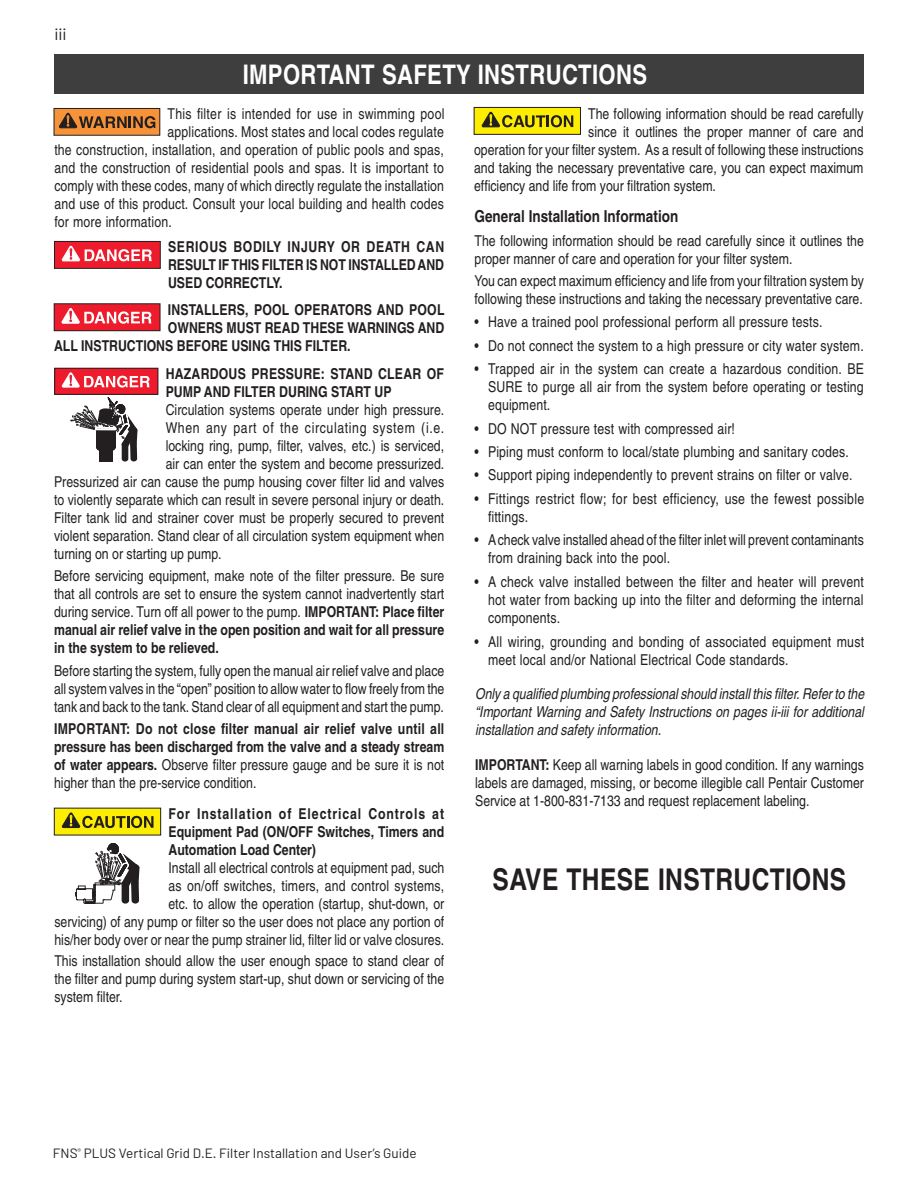
<style>
.page{position:relative;width:918px;height:1188px;background:#fff}
.page>*{position:absolute;margin:0;border:0;box-sizing:border-box;transform-origin:0 0}
.t1{font:700 condensed 30px "Helvetica";letter-spacing:.01em;color:#231f20}
.t2{font:700 condensed 27px "Helvetica";letter-spacing:.01em;color:#fff}
.warn_txt{font:700 condensed 16.5px "Helvetica";color:#231f20}
.t3{font:16.5px "Barlow";color:#231f20}
.Body_Text{font:condensed 15px/18px "Helvetica";color:#231f20;text-align:justify}
.Body_text{font:condensed 15px/18px "Helvetica";letter-spacing:.01em;color:#231f20}
.Body_Text-2{font:700 condensed 15px/18px "Helvetica";color:#231f20;text-align:justify}
.warn_txt-2{font:condensed 15px/18px "Helvetica";color:#231f20}
.TrademarksDisclaimer{font:condensed 15px/18px "Helvetica";color:#231f20;text-align:justify}
.TrademarksDisclaimer-2{font:italic condensed 15px/18px "Helvetica";color:#231f20;text-align:justify}
.Body_Text-3{font:condensed 15px "Helvetica";letter-spacing:.04em;color:#231f20}
.t4{font:13.5px "Barlow";color:#231f20}
.s1{font-weight:700}
.s2{font-weight:400}
</style>
<div class="page">
<div style="left:54px;top:54px;width:810px;height:40px;background:#3e3e3f"></div>
<svg style="left:71px;top:397px;width:66px;height:65px"></svg>
<div style="left:55px;top:368px;width:103px;height:26px;background:#ee1b2c"></div>
<div style="left:54px;top:368px;width:104px;height:27px;border:1px solid #231f20"></div>
<svg style="left:62px;top:372px;width:88px;height:16px"></svg>
<div style="left:474px;top:107px;width:106px;height:27px;background:#fded02"></div>
<div style="left:474px;top:107px;width:107px;height:28px;border:1px solid #231f20"></div>
<svg style="left:481px;top:111px;width:92px;height:17px"></svg>
<svg style="left:75px;top:843px;width:64px;height:61px"></svg>
<div style="left:54px;top:808px;width:107px;height:27px;background:#fded02"></div>
<svg style="left:62px;top:812px;width:92px;height:16px"></svg>
<div style="left:54px;top:241px;width:106px;height:27px;background:#ee1b2c"></div>
<div style="left:54px;top:241px;width:107px;height:28px;border:1px solid #231f20"></div>
<svg style="left:62px;top:245px;width:90px;height:17px"></svg>
<div style="left:54px;top:304px;width:106px;height:27px;background:#ee1b2c"></div>
<div style="left:54px;top:303px;width:107px;height:28px;border:1px solid #231f20"></div>
<svg style="left:61px;top:308px;width:91px;height:16px"></svg>
<div style="left:54px;top:108px;width:106px;height:27px;background:#f69238"></div>
<div style="left:54px;top:108px;width:106px;height:28px;border:1px solid #231f20"></div>
<svg style="left:59px;top:112px;width:96px;height:17px"></svg>
<p class="t3" style="left:54px;top:23px;width:14px">iii</p>
<p class="t2" style="left:243px;top:58px;width:406px">IMPORTANT SAFETY INSTRUCTIONS</p>
<p class="Body_text" style="left:168px;top:104px;width:278px">This filter is intended for use in swimming pool</p>
<p class="Body_text" style="left:168px;top:122px;width:278px">applications. Most states and local codes regulate</p>
<p class="Body_text" style="left:54px;top:140px;width:391px">the construction, installation, and operation of public pools and spas,</p>
<p class="Body_text" style="left:54px;top:158px;width:391px">and the construction of residential pools and spas. It is important to</p>
<p class="Body_text" style="left:54px;top:176px;width:391px">comply with these codes, many of which directly regulate the installation</p>
<p class="Body_text" style="left:54px;top:194px;width:391px">and use of this product. Consult your local building and health codes</p>
<p class="Body_text" style="left:54px;top:212px;width:119px">for more information.</p>
<p class="Body_Text-2" style="left:168px;top:238px;width:278px">SERIOUS BODILY INJURY OR DEATH CAN RESULT IF THIS FILTER IS NOT INSTALLED AND USED CORRECTLY.</p>
<p class="Body_Text-2" style="left:168px;top:300px;width:278px">INSTALLERS, POOL OPERATORS AND POOL</p>
<p class="Body_Text-2" style="left:168px;top:318px;width:278px">OWNERS MUST READ THESE WARNINGS AND</p>
<p class="Body_Text-2" style="left:54px;top:336px;width:298px">ALL INSTRUCTIONS BEFORE USING THIS FILTER.</p>
<p class="Body_Text-2" style="left:166px;top:365px;width:280px">HAZARDOUS PRESSURE: STAND CLEAR OF<br>PUMP AND FILTER DURING START UP</p>
<p class="Body_Text" style="left:166px;top:401px;width:280px">Circulation systems operate under high pressure.</p>
<p class="Body_Text-3" style="left:166px;top:419px;width:280px">When any part of the circulating system (i.e.</p>
<p class="Body_Text" style="left:166px;top:437px;width:280px">locking ring, pump, filter, valves, etc.) is serviced,</p>
<p class="Body_Text" style="left:166px;top:455px;width:280px">air can enter the system and become pressurized.</p>
<p class="Body_Text" style="left:54px;top:473px;width:392px">Pressurized air can cause the pump housing cover filter lid and valves</p>
<p class="Body_Text" style="left:54px;top:491px;width:392px">to violently separate which can result in severe personal injury or death.</p>
<p class="Body_Text" style="left:54px;top:509px;width:392px">Filter tank lid and strainer cover must be properly secured to prevent</p>
<p class="Body_Text" style="left:54px;top:527px;width:392px">violent separation. Stand clear of all circulation system equipment when</p>
<p class="Body_Text" style="left:54px;top:545px;width:169px">turning on or starting up pump.</p>
<p class="Body_Text" style="left:54px;top:567px;width:392px">Before servicing equipment, make note of the filter pressure. Be sure that all controls are set to ensure the system cannot inadvertently start during service. Turn off all power to the pump. <span class="s1">IMPORTANT: Place filter manual air relief valve in the open position and wait for all pressure in the system to be relieved.</span></p>
<p class="Body_Text" style="left:54px;top:661px;width:392px">Before starting the system, fully open the manual air relief valve and place all system valves in the “open” position to allow water to flow freely from the tank and back to the tank. Stand clear of all equipment and start the pump.</p>
<p class="Body_Text-2" style="left:54px;top:720px;width:392px">IMPORTANT: Do not close filter manual air relief valve until all pressure has been discharged from the valve and a steady stream of water appears. <span class="s2">Observe filter pressure gauge and be sure it is not higher than the pre-service condition.</span></p>
<p class="Body_Text-2" style="left:168px;top:804px;width:277px">For Installation of Electrical Controls at Equipment Pad (ON/OFF Switches, Timers and Automation Load Center)</p>
<p class="Body_Text" style="left:54px;top:858px;width:391px;text-align:right">Install all electrical controls at equipment pad, such<br>as on/off switches, timers, and control systems,<br>etc. to allow the operation (startup, shut-down, or<br>servicing) of any pump or filter so the user does not place any portion of his/her body over or near the pump strainer lid, filter lid or valve closures.</p>
<p class="Body_Text" style="left:54px;top:951px;width:391px">This installation should allow the user enough space to stand clear of the filter and pump during system start-up, shut down or servicing of the system filter.</p>
<p class="Body_Text" style="left:588px;top:105px;width:277px">The following information should be read carefully</p>
<p class="Body_Text" style="left:588px;top:123px;width:277px">since it outlines the proper manner of care and</p>
<p class="Body_Text" style="left:474px;top:141px;width:391px">operation for your filter system. As a result of following these instructions</p>
<p class="Body_Text" style="left:474px;top:159px;width:391px">and taking the necessary preventative care, you can expect maximum</p>
<p class="Body_Text" style="left:474px;top:177px;width:243px">efficiency and life from your filtration system.</p>
<p class="warn_txt" style="left:475px;top:206px;width:205px">General Installation Information</p>
<p class="warn_txt-2" style="left:475px;top:231px;width:391px">The following information should be read carefully since it outlines the proper manner of care and operation for your filter system.</p>
<p class="warn_txt-2" style="left:475px;top:272px;width:391px">You can expect maximum efficiency and life from your filtration system by following these instructions and taking the necessary preventative care.</p>
<p class="Body_text" style="left:475px;top:313px;width:349px">• Have a trained pool professional perform all pressure tests.</p>
<p class="Body_text" style="left:475px;top:336px;width:391px">• Do not connect the system to a high pressure or city water system.</p>
<p class="Body_text" style="left:488px;top:360px;width:378px;text-align:justify;text-indent:-14px">• Trapped air in the system can create a hazardous condition. BE SURE to purge all air from the system before operating or testing equipment.</p>
<p class="Body_text" style="left:475px;top:419px;width:262px">• DO NOT pressure test with compressed air!</p>
<p class="Body_text" style="left:475px;top:443px;width:376px">• Piping must conform to local/state plumbing and sanitary codes.</p>
<p class="Body_text" style="left:475px;top:466px;width:380px">• Support piping independently to prevent strains on filter or valve.</p>
<p class="Body_text" style="left:488px;top:489px;width:378px;text-indent:-14px">• Fittings restrict flow; for best efficiency, use the fewest possible fittings.</p>
<p class="Body_text" style="left:488px;top:531px;width:377px;text-indent:-14px">• A check valve installed ahead of the filter inlet will prevent contaminants from draining back into the pool.</p>
<p class="Body_text" style="left:488px;top:572px;width:377px;text-align:justify;text-indent:-14px">• A check valve installed between the filter and heater will prevent hot water from backing up into the filter and deforming the internal components.</p>
<p class="Body_text" style="left:488px;top:633px;width:378px;text-indent:-14px">• All wiring, grounding and bonding of associated equipment must meet local and/or National Electrical Code standards.</p>
<p class="TrademarksDisclaimer-2" style="left:475px;top:685px;width:391px">Only a qualified plumbing professional should install this filter. Refer to the “Important Warning and Safety Instructions on pages ii-iii for additional installation and safety information.</p>
<p class="TrademarksDisclaimer" style="left:475px;top:756px;width:390px"><span class="s1">IMPORTANT:</span> Keep all warning labels in good condition. If any warnings labels are damaged, missing, or become illegible call Pentair Customer Service at 1-800-831-7133 and request replacement labeling.</p>
<p class="t1" style="left:493px;top:861px;width:355px">SAVE THESE INSTRUCTIONS</p>
<p class="t4" style="left:53px;top:1145px;width:365px">FNS<sup>®</sup> PLUS Vertical Grid D.E. Filter Installation and User’s Guide</p>
</div>
